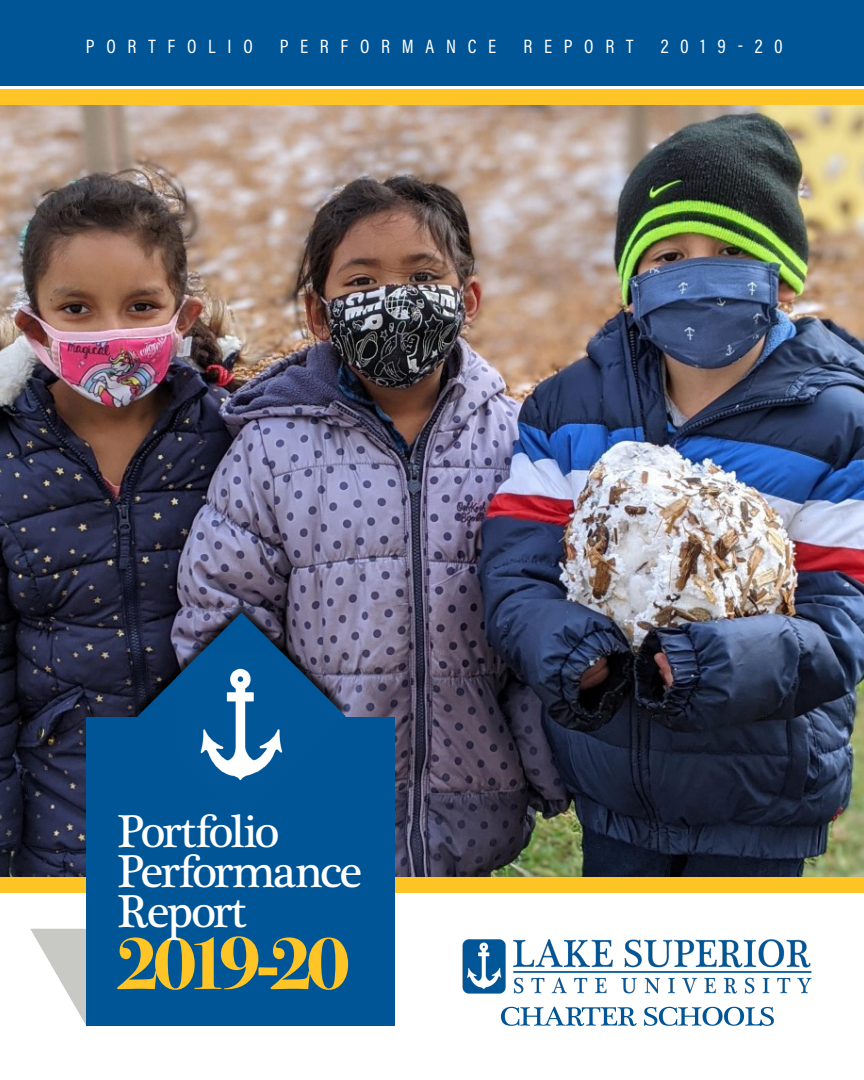
<style>
.page{position:relative;width:864px;height:1080px;background:#fff}
.page>*{position:absolute;margin:0;border:0;box-sizing:border-box;transform-origin:0 0}
.t1{font:700 77.1px "Bodoni Svty Two ITCTT";letter-spacing:-.11em;color:#ffc425}
.t2{font:47.25px/39.8px "Plantagenet Cherokee";letter-spacing:-.05em;color:#fff}
.t3{font:19.5px "Acumin Pro Cond";letter-spacing:.6em;color:#fff}
</style>
<div class="page">
<div style="left:0;top:0;width:864px;height:85px;background:#005596"></div>
<img style="left:0;top:105px;width:864px;height:772px">
<div style="left:0;top:877px;width:864px;height:15px;background:#ffc425"></div>
<img style="left:462px;top:939px;width:350px;height:55px">
<svg style="left:501px;top:1007px;width:273px;height:19px"></svg>
<svg style="left:30px;top:929px;width:56px;height:96px"></svg>
<div style="left:86px;top:717px;width:309px;height:309px;background:#005596"></div>
<div style="left:0;top:90px;width:864px;height:15px;background:#ffc425"></div>
<div style="left:133px;top:600px;width:217px;height:217px;background:#000;opacity:.75"></div>
<svg style="left:138px;top:612px;width:208px;height:205px"></svg>
<img style="left:176px;top:652px;width:170px;height:165px">
<p class="t3" style="left:86px;top:33px;width:168px">PORTFOLIO</p>
<p class="t3" style="left:280px;top:33px;width:218px">PERFORMANCE</p>
<p class="t3" style="left:523px;top:33px;width:112px">REPORT</p>
<p class="t3" style="left:661px;top:33px;width:124px">2019-20</p>
<h2 class="t2" style="left:117px;top:813px;width:247px">Portfolio<br>Performance<br>Report</h2>
<h1 class="t1" style="left:116px;top:899px;width:235px">2019-20</h1>
</div>
